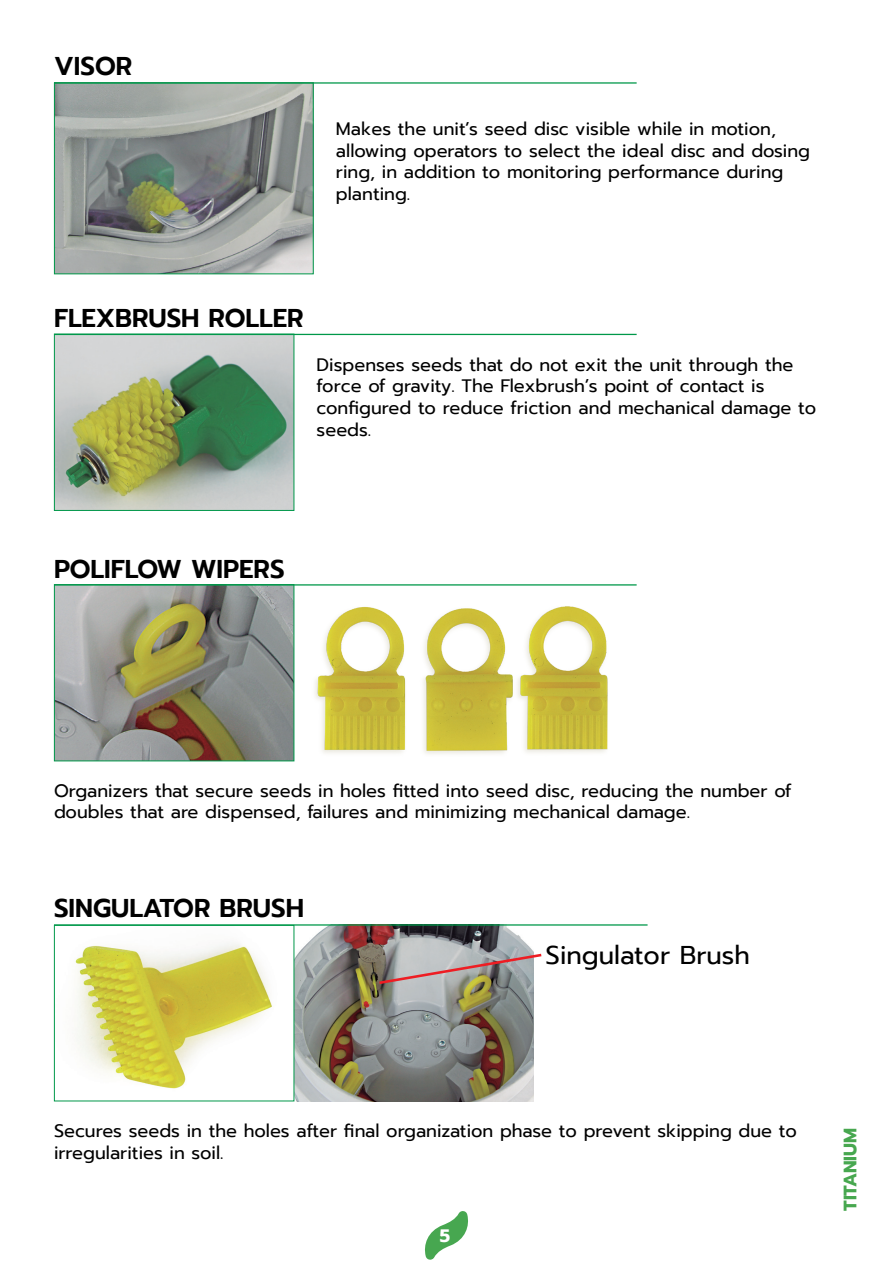
<style>
.page{position:relative;width:893px;height:1263px;background:#fff}
.page>*{position:absolute;margin:0;border:0;box-sizing:border-box;transform-origin:0 0}
.t1{font:600 25.65px "Prompt";color:#000}
.t2{font:25.65px "Prompt";color:#000}
.t3{font:18px/21.6px "Prompt";color:#000}
.t4{font:700 18px "Prompt";color:#47a74f}
.t5{font:700 18px "Prompt";color:#fff}
</style>
<div class="page">
<svg style="left:425px;top:1211px;width:43px;height:49px"></svg>
<img style="left:56px;top:586px;width:236px;height:173px">
<div style="left:54px;top:584px;width:240px;height:177px;border:1px solid #00984a"></div>
<img style="left:314px;top:606px;width:294px;height:148px">
<hr style="left:54px;top:584px;width:583px;height:1px;background:#00984a">
<img style="left:56px;top:336px;width:236px;height:173px">
<div style="left:54px;top:334px;width:240px;height:177px;border:1px solid #00984a"></div>
<hr style="left:54px;top:334px;width:583px;height:1px;background:#00984a">
<img style="left:56px;top:84px;width:256px;height:188px">
<div style="left:54px;top:82px;width:260px;height:192px;border:1px solid #00984a"></div>
<hr style="left:54px;top:82px;width:583px;height:2px;background:#00984a">
<img style="left:75px;top:926px;width:459px;height:175px">
<svg style="left:377px;top:952px;width:165px;height:34px;background:#ada09e"></svg>
<hr style="left:54px;top:924px;width:594px;height:2px;background:#00984a">
<p class="t1" style="left:54px;top:47px;width:80px">VISOR</p>
<p class="t3" style="left:336px;top:118px;width:476px">Makes the unit’s seed disc visible while in motion, allowing operators to select the ideal disc and dosing ring, in addition to monitoring performance during planting.</p>
<p class="t1" style="left:54px;top:299px;width:251px">FLEXBRUSH ROLLER</p>
<p class="t3" style="left:317px;top:354px;width:501px">Dispenses seeds that do not exit the unit through the force of gravity. The Flexbrush’s point of contact is configured to reduce friction and mechanical damage to seeds.</p>
<p class="t1" style="left:54px;top:550px;width:232px">POLIFLOW WIPERS</p>
<p class="t3" style="left:54px;top:780px;width:739px">Organizers that secure seeds in holes fitted into seed disc, reducing the number of doubles that are dispensed, failures and minimizing mechanical damage.</p>
<p class="t1" style="left:54px;top:889px;width:252px">SINGULATOR BRUSH</p>
<p class="t2" style="left:546px;top:937px;width:206px">Singulator Brush</p>
<p class="t3" style="left:54px;top:1120px;width:744px">Secures seeds in the holes after final organization phase to prevent skipping due to irregularities in soil.</p>
<p class="t5" style="left:440px;top:1222px;width:12px">5</p>
<p class="t4" style="left:837px;top:1211px;width:85px;rotate:-90deg">TITANIUM</p>
</div>
